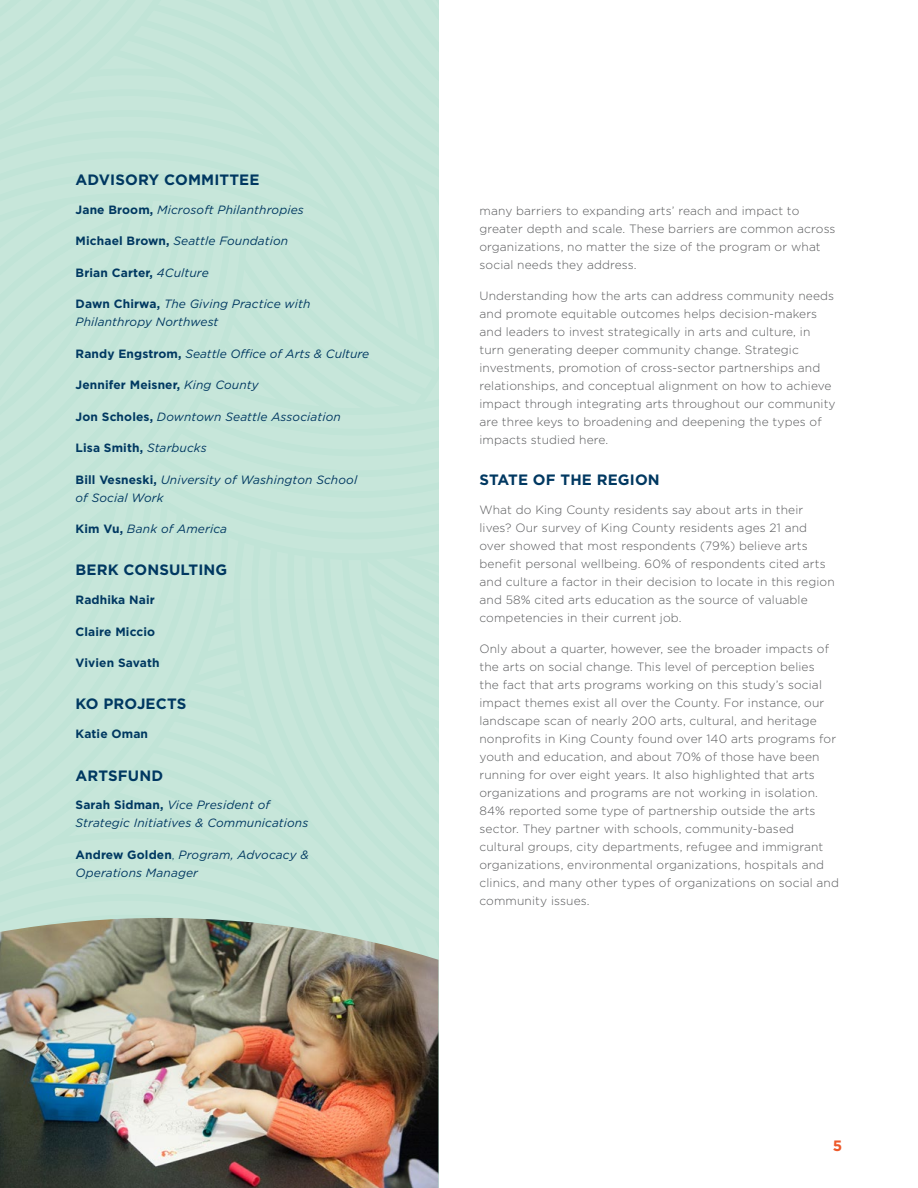
<style>
.page{position:relative;width:918px;height:1188px;background:#fff}
.page>*{position:absolute;margin:0;border:0;box-sizing:border-box;transform-origin:0 0}
.t1{font:700 15px "Gotham";letter-spacing:.01em;color:#003861}
.t2{font:700 15px "Gotham";color:#ed592a}
.t3{font:300 12px/18px "Gotham";letter-spacing:.01em;color:#58595b}
.t4{font:italic 12px/18px "Gotham";letter-spacing:.01em;color:#003861}
.t5{font:700 12px "Gotham";letter-spacing:.01em;color:#003861}
.s1{font-weight:700;font-style:normal}
.s2{font-weight:400;font-style:italic}
.s3{font-weight:300;font-style:normal}
</style>
<div class="page">
<div style="left:0;top:600px;width:438px;height:318px;background:#c7e6da"></div>
<div style="left:0;top:0;width:438px;height:592px;background:#c7e6da"></div>
<img style="left:0;top:918px;width:438px;height:270px">
<p class="t1" style="left:76px;top:170px;width:185px">ADVISORY COMMITTEE</p>
<p class="t4" style="left:76px;top:200px;width:230px"><span class="s1">Jane Broom,</span> Microsoft Philanthropies</p>
<p class="t4" style="left:76px;top:232px;width:214px"><span class="s1">Michael Brown,</span> Seattle Foundation</p>
<p class="t5" style="left:76px;top:264px;width:135px">Brian Carter, <span class="s2">4Culture</span></p>
<p class="t4" style="left:76px;top:295px;width:236px"><span class="s1">Dawn Chirwa,</span> The Giving Practice with<br>Philanthropy Northwest</p>
<p class="t4" style="left:76px;top:344px;width:295px"><span class="s1">Randy Engstrom,</span> Seattle Office of Arts &amp; Culture</p>
<p class="t5" style="left:76px;top:377px;width:185px">Jennifer Meisner, <span class="s2">King County</span></p>
<p class="t4" style="left:76px;top:407px;width:267px"><span class="s1">Jon Scholes,</span> Downtown Seattle Association</p>
<p class="t5" style="left:76px;top:440px;width:133px">Lisa Smith, <span class="s2">Starbucks</span></p>
<p class="t4" style="left:76px;top:470px;width:283px"><span class="s1">Bill Vesneski,</span> University of Washington School of Social Work</p>
<p class="t4" style="left:76px;top:520px;width:153px"><span class="s1">Kim Vu,</span> Bank of America</p>
<p class="t1" style="left:76px;top:560px;width:153px">BERK CONSULTING</p>
<p class="t5" style="left:76px;top:592px;width:81px">Radhika Nair</p>
<p class="t5" style="left:76px;top:623px;width:81px">Claire Miccio</p>
<p class="t5" style="left:76px;top:655px;width:86px">Vivien Savath</p>
<p class="t1" style="left:76px;top:694px;width:112px">KO PROJECTS</p>
<p class="t5" style="left:76px;top:726px;width:74px">Katie Oman</p>
<p class="t1" style="left:76px;top:765px;width:89px">ARTSFUND</p>
<p class="t4" style="left:76px;top:796px;width:234px"><span class="s1">Sarah Sidman,</span> Vice President of<br>Strategic Initiatives &amp; Communications</p>
<p class="t4" style="left:76px;top:846px;width:235px"><span class="s1">Andrew Golden</span><span class="s3">,</span> Program, Advocacy &amp;<br>Operations Manager</p>
<p class="t3" style="left:480px;top:201px;width:358px">many barriers to expanding arts’ reach and impact to greater depth and scale. These barriers are common across organizations, no matter the size of the program or what social needs they address.</p>
<p class="t3" style="left:480px;top:287px;width:358px">Understanding how the arts can address community needs and promote equitable outcomes helps decision-makers and leaders to invest strategically in arts and culture, in turn generating deeper community change. Strategic investments, promotion of cross-sector partnerships and relationships, and conceptual alignment on how to achieve impact through integrating arts throughout our community are three keys to broadening and deepening the types of impacts studied here.</p>
<p class="t1" style="left:480px;top:470px;width:182px">STATE OF THE REGION</p>
<p class="t3" style="left:480px;top:500px;width:357px">What do King County residents say about arts in their lives? Our survey of King County residents ages 21 and over showed that most respondents (79%) believe arts benefit personal wellbeing. 60% of respondents cited arts and culture a factor in their decision to locate in this region and 58% cited arts education as the source of valuable competencies in their current job.</p>
<p class="t3" style="left:480px;top:640px;width:361px">Only about a quarter, however, see the broader impacts of the arts on social change. This level of perception belies<br>the fact that arts programs working on this study’s social impact themes exist all over the County. For instance, our landscape scan of nearly 200 arts, cultural, and heritage nonprofits in King County found over 140 arts programs for youth and education, and about 70% of those have been running for over eight years. It also highlighted that arts organizations and programs are not working in isolation.<br>84% reported some type of partnership outside the arts sector. They partner with schools, community-based cultural groups, city departments, refugee and immigrant organizations, environmental organizations, hospitals and clinics, and many other types of organizations on social and community issues.</p>
<p class="t2" style="left:833px;top:1136px;width:11px">5</p>
</div>
